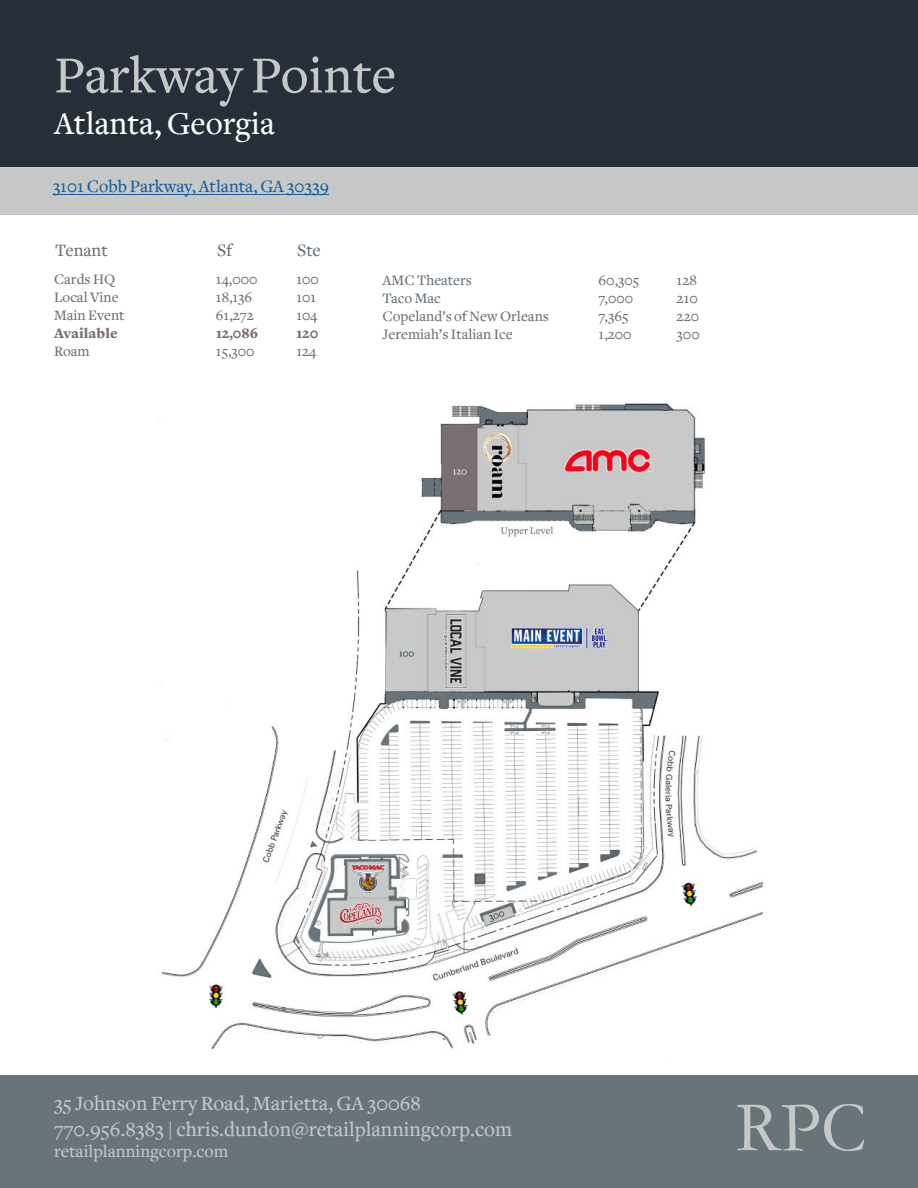
<style>
.page{position:relative;width:918px;height:1188px;background:#fff}
.page>*{position:absolute;margin:0;border:0;box-sizing:border-box;transform-origin:0 0}
.t1{font:72px "Garamond";color:#c6c7c7}
.t2{font:500 54px "Freight Text";color:#c6c7c7}
.t3{font:500 33px "Freight Text";color:#fff}
.t4{font:500 21px/25.2px "Freight Text";color:#c6c7c7}
.t5{font:500 18px "Freight Text";color:#175d9e}
.t6{font:500 18px "Freight Text";color:#c6c7c7}
.t7{font:500 18px "Freight Text";color:#687279}
.t8{font:500 15px "Freight Text";color:#687279}
.t9{font:900 15px "Freight Text";color:#7b6f73}
</style>
<div class="page">
<div style="left:0;top:1076px;width:918px;height:112px;background:#69747a"></div>
<div style="left:0;top:0;width:918px;height:167px;background:#262e39"></div>
<div style="left:0;top:167px;width:918px;height:48px;background:#c7c9c9"></div>
<img style="left:162px;top:403px;width:601px;height:656px">
<hr style="left:53px;top:194px;width:276px;height:1px;background:#175d9e">
<h2 class="t2" style="left:54px;top:53px;width:344px">Parkway Pointe</h2>
<h3 class="t3" style="left:54px;top:110px;width:222px">Atlanta, Georgia</h3>
<p class="t5" style="left:53px;top:179px;width:278px">3101 Cobb Parkway, Atlanta, GA 30339</p>
<p class="t7" style="left:55px;top:243px;width:54px">Tenant</p>
<p class="t7" style="left:217px;top:243px;width:17px">Sf</p>
<p class="t7" style="left:297px;top:243px;width:25px">Ste</p>
<p class="t8" style="left:54px;top:273px;width:63px">Cards HQ</p>
<p class="t8" style="left:216px;top:273px;width:43px">14,000</p>
<p class="t8" style="left:296px;top:273px;width:24px">100</p>
<p class="t8" style="left:54px;top:291px;width:66px">Local Vine</p>
<p class="t8" style="left:216px;top:291px;width:38px">18,136</p>
<p class="t8" style="left:296px;top:291px;width:21px">101</p>
<p class="t8" style="left:54px;top:309px;width:72px">Main Event</p>
<p class="t8" style="left:216px;top:309px;width:39px">61,272</p>
<p class="t8" style="left:296px;top:309px;width:23px">104</p>
<p class="t9" style="left:54px;top:328px;width:65px">Available</p>
<p class="t9" style="left:216px;top:328px;width:44px">12,086</p>
<p class="t9" style="left:296px;top:328px;width:24px">120</p>
<p class="t8" style="left:54px;top:345px;width:37px">Roam</p>
<p class="t8" style="left:216px;top:345px;width:40px">15,300</p>
<p class="t8" style="left:296px;top:345px;width:21px">124</p>
<p class="t8" style="left:383px;top:274px;width:91px">AMC Theaters</p>
<p class="t8" style="left:599px;top:274px;width:42px">60,305</p>
<p class="t8" style="left:677px;top:274px;width:22px">128</p>
<p class="t8" style="left:383px;top:292px;width:60px">Taco Mac</p>
<p class="t8" style="left:599px;top:292px;width:36px">7,000</p>
<p class="t8" style="left:677px;top:292px;width:23px">210</p>
<p class="t8" style="left:383px;top:310px;width:168px">Copeland’s of New Orleans</p>
<p class="t8" style="left:599px;top:310px;width:31px">7,365</p>
<p class="t8" style="left:677px;top:310px;width:24px">220</p>
<p class="t8" style="left:383px;top:328px;width:132px">Jeremiah’s Italian Ice</p>
<p class="t8" style="left:599px;top:328px;width:34px">1,200</p>
<p class="t8" style="left:677px;top:328px;width:25px">300</p>
<h3 class="t4" style="left:54px;top:1093px;width:460px">35 Johnson Ferry Road, Marietta, GA 30068<br>770.956.8383 | chris.dundon@retailplanningcorp.com</h3>
<p class="t6" style="left:54px;top:1144px;width:176px">retailplanningcorp.com</p>
<h1 class="t1" style="left:735px;top:1083px;width:133px">RPC</h1>
</div>
